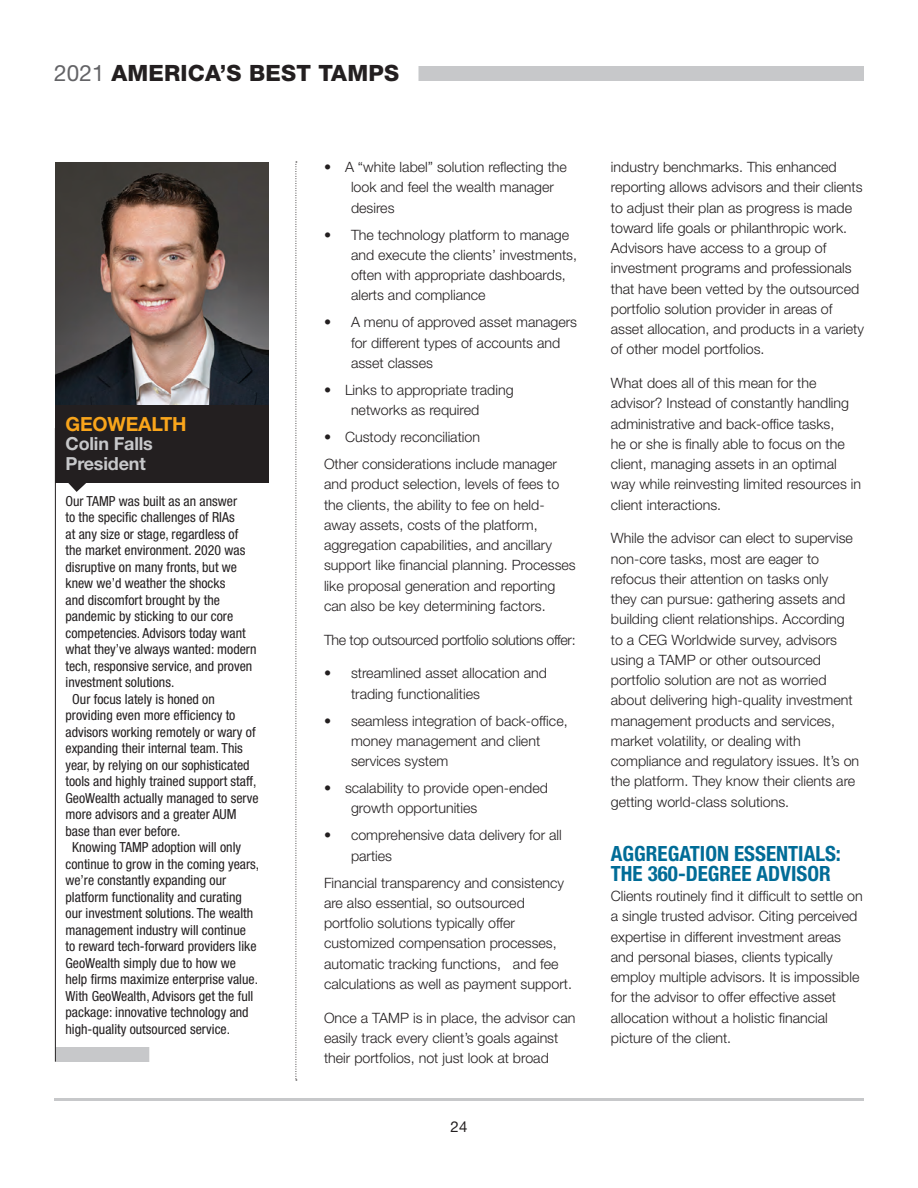
<style>
.page{position:relative;width:918px;height:1188px;background:#fff}
.page>*{position:absolute;margin:0;border:0;box-sizing:border-box;transform-origin:0 0}
.t1{font:800 22.5px "Helvetica Neue LT Std";letter-spacing:.01em;color:#231f20}
.t2{font:700 condensed 21px/20.2px "Helvetica Neue LT Std";color:#006c97}
.t3{font:700 19.5px "Helvetica Neue LT Std";letter-spacing:-.01em;color:#f9a51b}
.t4{font:700 18px/19.5px "Helvetica Neue LT Std";letter-spacing:-.01em;color:#c7c8ca}
.t5{font:15px "Helvetica Neue LT Std";color:#231f20}
.t6{font:300 14.25px/20.2px "Helvetica Neue LT Std";color:#231f20}
.t7{font:300 14.25px "Helvetica Neue LT Std";letter-spacing:-.025em;color:#231f20}
.t8{font:condensed 13.8px "Helvetica Neue LT Std";color:#231f20}
.s1{font-weight:400;color:#636366}
</style>
<div class="page">
<hr style="left:54px;top:1098px;width:810px;height:3px;background:#c7c8ca">
<div style="left:418px;top:66px;width:446px;height:15px;background:#c7c8ca"></div>
<svg style="left:296px;top:162px;width:1px;height:919px"></svg>
<img style="left:55px;top:162px;width:214px;height:243px">
<div style="left:55px;top:405px;width:214px;height:78px;background:#231f20"></div>
<svg style="left:68px;top:483px;width:18px;height:9px"></svg>
<div style="left:56px;top:1047px;width:93px;height:15px;background:#c7c8ca"></div>
<hr style="left:55px;top:428px;width:1px;height:634px;background:#231f20">
<h1 class="t1" style="left:54px;top:60px;width:347px"><span class="s1">2021</span> AMERICA’S BEST TAMPS</h1>
<h3 class="t3" style="left:66px;top:412px;width:123px">GEOWEALTH</h3>
<p class="t4" style="left:66px;top:434px;width:89px">Colin Falls<br>President</p>
<p class="t8" style="left:66px;top:493px;width:173px">Our TAMP was built as an answer</p>
<p class="t8" style="left:66px;top:510px;width:171px">to the specific challenges of RIAs</p>
<p class="t8" style="left:66px;top:526px;width:174px">at any size or stage, regardless of</p>
<p class="t8" style="left:66px;top:543px;width:181px">the market environment. 2020 was</p>
<p class="t8" style="left:66px;top:559px;width:173px">disruptive on many fronts, but we</p>
<p class="t8" style="left:66px;top:576px;width:161px">knew we’d weather the shocks</p>
<p class="t8" style="left:66px;top:592px;width:156px">and discomfort brought by the</p>
<p class="t8" style="left:66px;top:609px;width:169px">pandemic by sticking to our core</p>
<p class="t8" style="left:66px;top:625px;width:182px">competencies. Advisors today want</p>
<p class="t8" style="left:66px;top:642px;width:192px">what they’ve always wanted: modern</p>
<p class="t8" style="left:66px;top:658px;width:188px">tech, responsive service, and proven</p>
<p class="t8" style="left:66px;top:675px;width:110px">investment solutions.</p>
<p class="t8" style="left:72px;top:691px;width:144px">Our focus lately is honed on</p>
<p class="t8" style="left:66px;top:708px;width:171px">providing even more efficiency to</p>
<p class="t8" style="left:66px;top:724px;width:192px">advisors working remotely or wary of</p>
<p class="t8" style="left:66px;top:741px;width:179px">expanding their internal team. This</p>
<p class="t8" style="left:66px;top:757px;width:186px">year, by relying on our sophisticated</p>
<p class="t8" style="left:66px;top:774px;width:193px">tools and highly trained support staff,</p>
<p class="t8" style="left:66px;top:790px;width:195px">GeoWealth actually managed to serve</p>
<p class="t8" style="left:66px;top:807px;width:173px">more advisors and a greater AUM</p>
<p class="t8" style="left:66px;top:823px;width:116px">base than ever before.</p>
<p class="t8" style="left:72px;top:840px;width:170px">Knowing TAMP adoption will only</p>
<p class="t8" style="left:66px;top:856px;width:195px">continue to grow in the coming years,</p>
<p class="t8" style="left:66px;top:873px;width:162px">we’re constantly expanding our</p>
<p class="t8" style="left:66px;top:889px;width:178px">platform functionality and curating</p>
<p class="t8" style="left:66px;top:906px;width:189px">our investment solutions. The wealth</p>
<p class="t8" style="left:66px;top:922px;width:182px">management industry will continue</p>
<p class="t8" style="left:66px;top:939px;width:193px">to reward tech-forward providers like</p>
<p class="t8" style="left:66px;top:955px;width:172px">GeoWealth simply due to how we</p>
<p class="t8" style="left:66px;top:972px;width:194px">help firms maximize enterprise value.</p>
<p class="t8" style="left:66px;top:988px;width:189px">With GeoWealth, Advisors get the full</p>
<p class="t8" style="left:66px;top:1005px;width:185px">package: innovative technology and</p>
<p class="t8" style="left:66px;top:1021px;width:166px">high-quality outsourced service.</p>
<p class="t6" style="left:351px;top:157px;width:217px;text-indent:-27px">• A “white label” solution reflecting the look and feel the wealth manager desires</p>
<p class="t6" style="left:351px;top:224px;width:228px;text-indent:-27px">• The technology platform to manage and execute the clients’ investments, often with appropriate dashboards, alerts and compliance</p>
<p class="t6" style="left:351px;top:312px;width:228px;text-indent:-27px">• A menu of approved asset managers for different types of accounts and asset classes</p>
<p class="t6" style="left:324px;top:379px;width:191px;text-align:center">• Links to appropriate trading networks as required</p>
<p class="t6" style="left:324px;top:423px;width:235px;line-height:27px">• Custody reconciliation<br>Other considerations include manager</p>
<p class="t6" style="left:324px;top:474px;width:253px">and product selection, levels of fees to the clients, the ability to fee on held&shy;away assets, costs of the platform, aggregation capabilities, and ancillary support like financial planning. Processes like proposal generation and reporting can also be key determining factors.</p>
<p class="t7" style="left:324px;top:631px;width:253px">The top outsourced portfolio solutions offer:</p>
<p class="t6" style="left:351px;top:663px;width:198px;text-indent:-27px">• streamlined asset allocation and trading functionalities</p>
<p class="t6" style="left:351px;top:710px;width:218px;text-indent:-27px">• seamless integration of back-office, money management and client services system</p>
<p class="t6" style="left:351px;top:778px;width:198px;text-indent:-27px">• scalability to provide open-ended growth opportunities</p>
<p class="t6" style="left:351px;top:825px;width:212px;text-indent:-27px">• comprehensive data delivery for all parties</p>
<p class="t6" style="left:324px;top:872px;width:250px">Financial transparency and consistency are also essential, so outsourced portfolio solutions typically offer customized compensation processes, automatic tracking functions, and fee calculations as well as payment support.</p>
<p class="t6" style="left:324px;top:1007px;width:253px">Once a TAMP is in place, the advisor can easily track every client’s goals against their portfolios, not just look at broad</p>
<p class="t5" style="left:451px;top:1117px;width:18px">24</p>
<p class="t6" style="left:611px;top:157px;width:255px">industry benchmarks. This enhanced reporting allows advisors and their clients to adjust their plan as progress is made toward life goals or philanthropic work.<br>Advisors have access to a group of investment programs and professionals that have been vetted by the outsourced portfolio solution provider in areas of asset allocation, and products in a variety of other model portfolios.</p>
<p class="t6" style="left:611px;top:373px;width:252px">What does all of this mean for the advisor? Instead of constantly handling administrative and back-office tasks,<br>he or she is finally able to focus on the client, managing assets in an optimal way while reinvesting limited resources in client interactions.</p>
<p class="t6" style="left:611px;top:528px;width:250px">While the advisor can elect to supervise non-core tasks, most are eager to refocus their attention on tasks only<br>they can pursue: gathering assets and building client relationships. According to a CEG Worldwide survey, advisors using a TAMP or other outsourced portfolio solution are not as worried about delivering high-quality investment management products and services, market volatility, or dealing with compliance and regulatory issues. It’s on the platform. They know their clients are getting world-class solutions.</p>
<h2 class="t2" style="left:611px;top:843px;width:232px">AGGREGATION ESSENTIALS:<br>THE 360-DEGREE ADVISOR</h2>
<p class="t6" style="left:611px;top:886px;width:254px">Clients routinely find it difficult to settle on a single trusted advisor. Citing perceived expertise in different investment areas and personal biases, clients typically employ multiple advisors. It is impossible for the advisor to offer effective asset allocation without a holistic financial picture of the client.</p>
</div>
